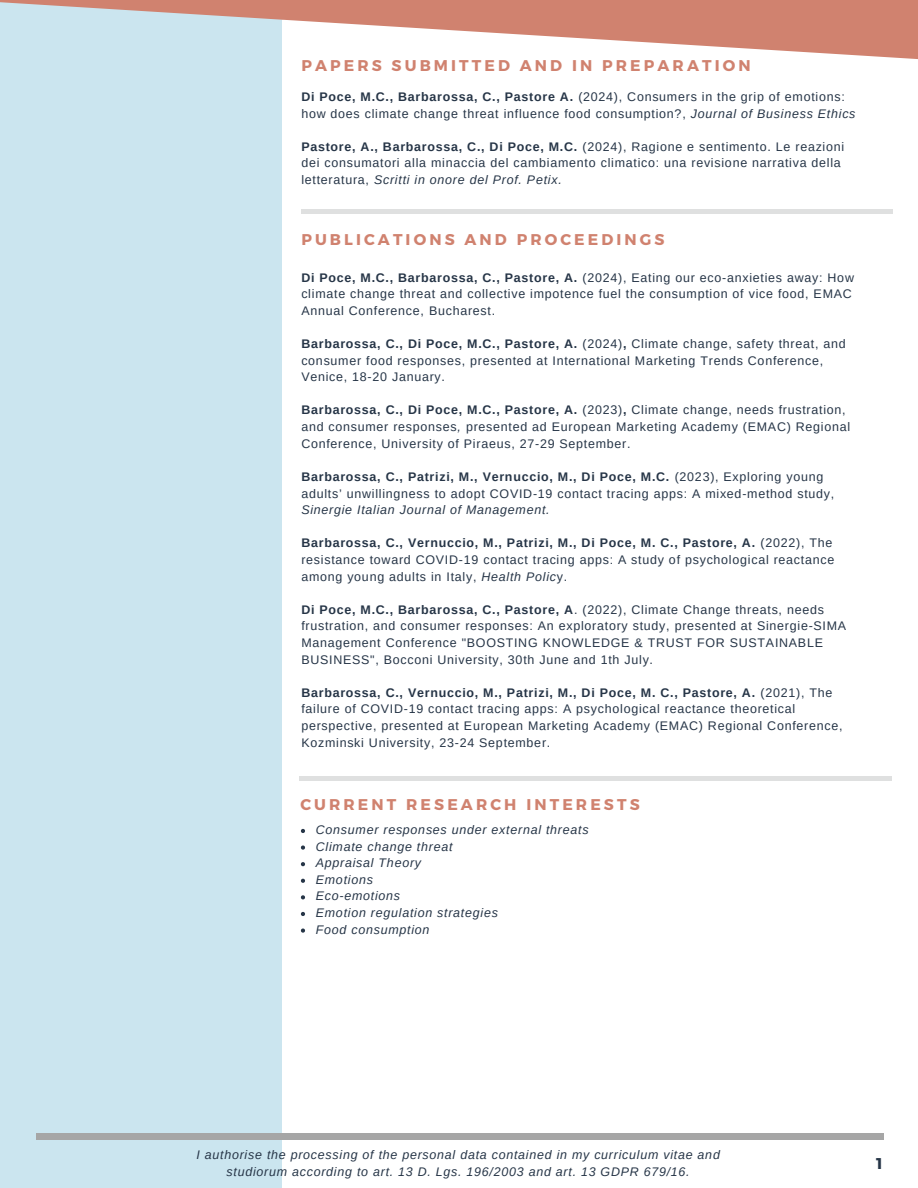
<style>
.page{position:relative;width:918px;height:1188px;background:#fff}
.page>*{position:absolute;margin:0;border:0;box-sizing:border-box;transform-origin:0 0}
.t1{font:700 15.6px "Montserrat";letter-spacing:.2em;color:#d0826f}
.t2{font:700 15.6px "Montserrat";color:#263547}
.t3{font:12.45px/16.6px "Arimo";letter-spacing:.06em;color:#263547}
.t4{font:italic 12.45px/16.6px "Arimo";letter-spacing:.06em;color:#263547;text-align:center}
.s1{font-weight:700}
.s2{font-style:italic}
</style>
<div class="page">
<div style="left:0;top:0;width:282px;height:1188px;background:#cbe5ef"></div>
<svg style="left:0;top:0;width:918px;height:59px;fill:#d0826f"></svg>
<div style="left:37px;top:1133px;width:847px;height:7px;background:#a6a6a6"></div>
<div style="left:301px;top:209px;width:592px;height:5px;background:#dfe0e0"></div>
<div style="left:299px;top:776px;width:593px;height:5px;background:#dfe0e0"></div>
<svg style="left:301px;top:829px;width:4px;height:4px"></svg>
<svg style="left:301px;top:845px;width:4px;height:5px"></svg>
<svg style="left:301px;top:862px;width:4px;height:4px"></svg>
<svg style="left:301px;top:879px;width:4px;height:4px"></svg>
<svg style="left:301px;top:895px;width:4px;height:4px"></svg>
<svg style="left:301px;top:912px;width:4px;height:4px"></svg>
<svg style="left:301px;top:929px;width:4px;height:4px"></svg>
<p class="t1" style="left:301px;top:55px;width:451px">PAPERS SUBMITTED AND IN PREPARATION</p>
<h1 class="t3" style="left:301px;top:88px;width:556px"><span class="s1">Di Poce, M.C., Barbarossa, C., Pastore A.</span> (2024), Consumers in the grip of emotions: how does climate change threat influence food consumption?, <span class="s2">Journal of Business Ethics</span></h1>
<p class="t3" style="left:301px;top:138px;width:544px"><span class="s1">Pastore, A., Barbarossa, C., Di Poce, M.C.</span> (2024), Ragione e sentimento. Le reazioni dei consumatori alla minaccia del cambiamento climatico: una revisione narrativa della letteratura, <span class="s2">Scritti in onore del Prof. Petix.</span></p>
<h1 class="t1" style="left:301px;top:229px;width:365px">PUBLICATIONS AND PROCEEDINGS</h1>
<p class="t3" style="left:301px;top:269px;width:554px"><span class="s1">Di Poce, M.C., Barbarossa, C., Pastore, A.</span> (2024), Eating our eco-anxieties away: How climate change threat and collective impotence fuel the consumption of vice food, EMAC<br>Annual Conference, Bucharest.</p>
<p class="t3" style="left:301px;top:335px;width:546px"><span class="s1">Barbarossa, C., Di Poce, M.C., Pastore, A.</span> (2024)<span class="s1">,</span> Climate change, safety threat, and consumer food responses, presented at International Marketing Trends Conference,<br>Venice, 18-20 January.</p>
<p class="t3" style="left:301px;top:402px;width:550px"><span class="s1">Barbarossa, C., Di Poce, M.C., Pastore, A.</span> (2023)<span class="s1">,</span> Climate change, needs frustration, and consumer responses<span class="s2">,</span> presented ad European Marketing Academy (EMAC) Regional<br>Conference, University of Piraeus, 27-29 September.</p>
<p class="t3" style="left:301px;top:468px;width:535px"><span class="s1">Barbarossa, C., Patrizi, M., Vernuccio, M., Di Poce, M.C.</span> (2023), Exploring young adults’ unwillingness to adopt COVID-19 contact tracing apps: A mixed-method study,<br><span class="s2">Sinergie Italian Journal of Management.</span></p>
<p class="t3" style="left:301px;top:535px;width:535px"><span class="s1">Barbarossa, C., Vernuccio, M., Patrizi, M., Di Poce, M. C., Pastore, A.</span> (2022), The resistance toward COVID-19 contact tracing apps: A study of psychological reactance among young adults in Italy, <span class="s2">Health Polic</span>y.</p>
<p class="t3" style="left:301px;top:601px;width:546px"><span class="s1">Di Poce, M.C., Barbarossa, C., Pastore, A</span>. (2022), Climate Change threats, needs frustration, and consumer responses: An exploratory study, presented at Sinergie-SIMA Management Conference "BOOSTING KNOWLEDGE &amp; TRUST FOR SUSTAINABLE BUSINESS", Bocconi University, 30th June and 1th July.</p>
<p class="t3" style="left:301px;top:684px;width:543px"><span class="s1">Barbarossa, C., Vernuccio, M., Patrizi, M., Di Poce, M. C., Pastore, A.</span> (2021), The failure of COVID-19 contact tracing apps: A psychological reactance theoretical perspective, presented at European Marketing Academy (EMAC) Regional Conference, Kozminski University, 23-24 September.</p>
<p class="t1" style="left:300px;top:794px;width:341px">CURRENT RESEARCH INTERESTS</p>
<h1 class="t4" style="left:316px;top:821px;width:274px">Consumer responses under external threats</h1>
<p class="t4" style="left:316px;top:838px;width:138px">Climate change threat</p>
<p class="t4" style="left:316px;top:855px;width:107px">Appraisal Theory</p>
<p class="t4" style="left:316px;top:871px;width:59px">Emotions</p>
<p class="t4" style="left:316px;top:888px;width:86px">Eco-emotions</p>
<p class="t4" style="left:316px;top:904px;width:184px">Emotion regulation strategies</p>
<p class="t4" style="left:316px;top:921px;width:115px">Food consumption</p>
<p class="t4" style="left:196px;top:1146px;width:525px">I authorise the processing of the personal data contained in my curriculum vitae and studiorum according to art. 13 D. Lgs. 196/2003 and art. 13 GDPR 679/16.</p>
<p class="t2" style="left:876px;top:1153px;width:8px">1</p>
</div>
